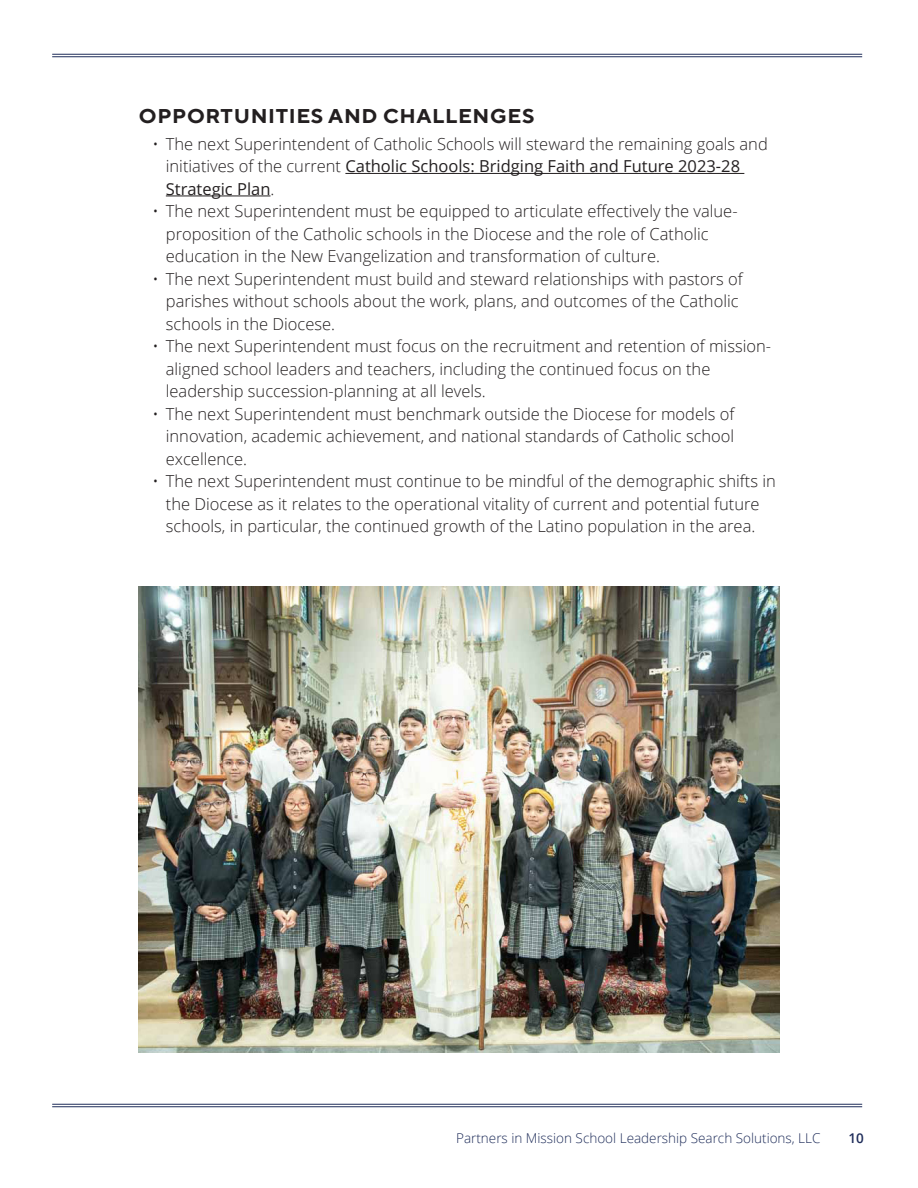
<style>
.page{position:relative;width:918px;height:1188px;background:#fff}
.page>*{position:absolute;margin:0;border:0;box-sizing:border-box;transform-origin:0 0}
.Section_Header{font:700 19.95px "TT Norms Pro";letter-spacing:.03em;color:#231f20;scale:1.05 1}
.t1{font:300 16.5px/22.5px "Open Sans";color:#231f20}
.t2{font:300 13.5px "Open Sans";color:#1f2d5a}
.t3{font:600 13.5px "Open Sans";color:#1f2d5a}
.s1{font-weight:400}
</style>
<div class="page">
<hr style="left:52px;top:54px;width:810px;height:1px;background:#1f2d5a">
<hr style="left:52px;top:56px;width:810px;height:1px;background:#1f2d5a">
<hr style="left:52px;top:1104px;width:810px;height:1px;background:#1f2d5a">
<hr style="left:52px;top:1106px;width:810px;height:1px;background:#1f2d5a">
<hr style="left:345px;top:173px;width:399px;height:1px;background:#231f20">
<hr style="left:166px;top:196px;width:104px;height:1px;background:#231f20">
<img style="left:139px;top:586px;width:640px;height:467px">
<p class="Section_Header" style="left:139px;top:103px;width:378px">OPPORTUNITIES AND CHALLENGES</p>
<p class="t1" style="left:166px;top:132px;width:604px;text-indent:-14px">• The next Superintendent of Catholic Schools will steward the remaining goals and initiatives of the current <span class="s1">Catholic Schools: Bridging Faith and Future 2023-28<br>Strategic Plan</span>.</p>
<p class="t1" style="left:166px;top:200px;width:573px;text-indent:-14px">• The next Superintendent must be equipped to articulate effectively the value&shy;proposition of the Catholic schools in the Diocese and the role of Catholic education in the New Evangelization and transformation of culture.</p>
<p class="t1" style="left:166px;top:267px;width:579px;text-indent:-14px">• The next Superintendent must build and steward relationships with pastors of parishes without schools about the work, plans, and outcomes of the Catholic schools in the Diocese.</p>
<p class="t1" style="left:166px;top:335px;width:607px;text-indent:-14px">• The next Superintendent must focus on the recruitment and retention of mission&shy;aligned school leaders and teachers, including the continued focus on the leadership succession-planning at all levels.</p>
<p class="t1" style="left:166px;top:402px;width:570px;text-align:justify;text-indent:-14px">• The next Superintendent must benchmark outside the Diocese for models of innovation, academic achievement, and national standards of Catholic school excellence.</p>
<p class="t1" style="left:152px;top:470px;width:625px;text-align:center">• The next Superintendent must continue to be mindful of the demographic shifts in the Diocese as it relates to the operational vitality of current and potential future schools, in particular, the continued growth of the Latino population in the area.</p>
<p class="t2" style="left:456px;top:1129px;width:366px">Partners in Mission School Leadership Search Solutions, LLC</p>
<p class="t3" style="left:849px;top:1128px;width:17px">10</p>
</div>
